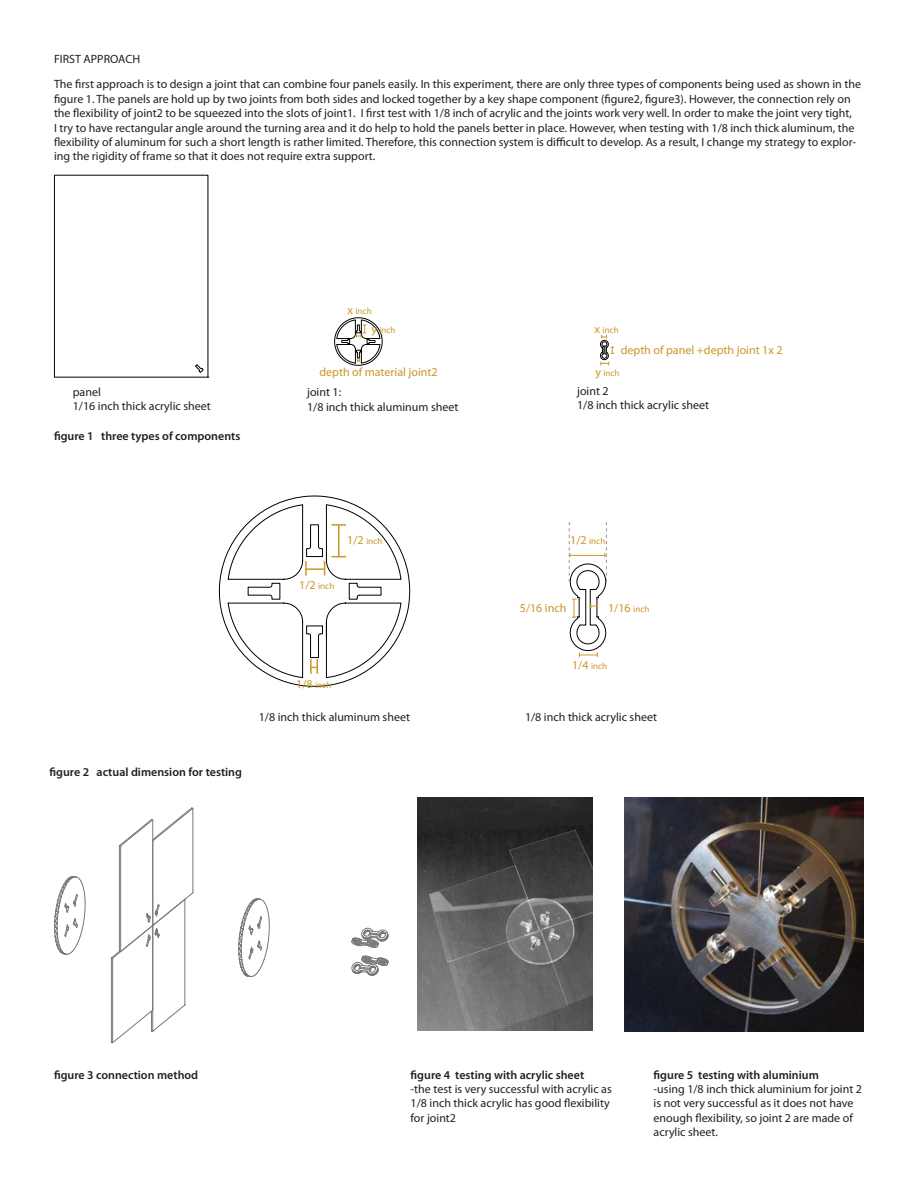
<style>
.page{position:relative;width:918px;height:1188px;background:#fff}
.page>*{position:absolute;margin:0;border:0;box-sizing:border-box;transform-origin:0 0}
.t1{font:12px/14.4px "Myriad Pro";color:#231f20}
.t2{font:600 12px "Myriad Pro";color:#231f20}
.t3{font:12px "Myriad Pro";color:#ca9726}
.t4{font:9px "Myriad Pro";color:#ca9726}
.s1{font-size:12px}
.s2{font-size:9px}
</style>
<div class="page">
<svg style="left:54px;top:876px;width:31px;height:79px"></svg>
<svg style="left:238px;top:898px;width:32px;height:79px"></svg>
<svg style="left:351px;top:927px;width:37px;height:49px"></svg>
<svg style="left:111px;top:808px;width:83px;height:235px"></svg>
<img style="left:418px;top:797px;width:175px;height:234px">
<img style="left:625px;top:797px;width:239px;height:235px">
<svg style="left:195px;top:365px;width:14px;height:13px"></svg>
<svg style="left:600px;top:335px;width:14px;height:30px"></svg>
<svg style="left:334px;top:318px;width:48px;height:47px"></svg>
<svg style="left:219px;top:496px;width:191px;height:191px"></svg>
<svg style="left:568px;top:522px;width:39px;height:135px"></svg>
<p class="t1" style="left:54px;top:52px;width:88px">FIRST APPROACH</p>
<p class="t1" style="left:54px;top:77px;width:809px">The first approach is to design a joint that can combine four panels easily. In this experiment, there are only three types of components being used as shown in the figure 1. The panels are hold up by two joints from both sides and locked together by a key shape component (figure2, figure3). However, the connection rely on the flexibility of joint2 to be squeezed into the slots of joint1. I first test with 1/8 inch of acrylic and the joints work very well. In order to make the joint very tight,<br>I try to have rectangular angle around the turning area and it do help to hold the panels better in place. However, when testing with 1/8 inch thick aluminum, the flexibility of aluminum for such a short length is rather limited. Therefore, this connection system is difficult to develop. As a result, I change my strategy to explor&shy;ing the rigidity of frame so that it does not require extra support.</p>
<p class="t1" style="left:73px;top:384px;width:30px">panel</p>
<p class="t1" style="left:73px;top:398px;width:140px">1/16 inch thick acrylic sheet</p>
<p class="t2" style="left:54px;top:428px;width:188px">figure 1 three types of components</p>
<p class="t4" style="left:347px;top:305px;width:26px"><span class="s1">x</span> inch</p>
<p class="t4" style="left:371px;top:325px;width:26px"><span class="s1">y</span> inch</p>
<p class="t3" style="left:320px;top:365px;width:120px">depth of material joint2</p>
<p class="t1" style="left:307px;top:385px;width:36px">joint 1:</p>
<p class="t1" style="left:307px;top:399px;width:153px">1/8 inch thick aluminum sheet</p>
<p class="t4" style="left:594px;top:324px;width:26px"><span class="s1">x</span> inch</p>
<p class="t4" style="left:595px;top:368px;width:26px"><span class="s1">y</span> inch</p>
<p class="t3" style="left:621px;top:343px;width:163px">depth of panel +depth joint 1x 2</p>
<p class="t1" style="left:577px;top:384px;width:33px">joint 2</p>
<p class="t1" style="left:577px;top:398px;width:134px">1/8 inch thick acrylic sheet</p>
<p class="t4" style="left:299px;top:580px;width:37px"><span class="s1">1/2</span> inch</p>
<p class="t4" style="left:347px;top:535px;width:37px"><span class="s1">1/2</span> inch</p>
<p class="t4" style="left:570px;top:536px;width:37px"><span class="s1">1/2</span> inch</p>
<p class="t3" style="left:520px;top:600px;width:48px">5/16 inch</p>
<p class="t3" style="left:608px;top:600px;width:43px">1/16 <span class="s2">inch</span></p>
<p class="t2" style="left:50px;top:765px;width:194px">figure 2 actual dimension for testing</p>
<p class="t4" style="left:296px;top:679px;width:37px"><span class="s1">1/8</span> inch</p>
<p class="t4" style="left:572px;top:660px;width:37px"><span class="s1">1/4</span> inch</p>
<p class="t1" style="left:259px;top:709px;width:153px">1/8 inch thick aluminum sheet</p>
<p class="t1" style="left:525px;top:709px;width:134px">1/8 inch thick acrylic sheet</p>
<p class="t2" style="left:54px;top:1067px;width:146px">figure 3 connection method</p>
<p class="t2" style="left:411px;top:1067px;width:175px">figure 4 testing with acrylic sheet</p>
<p class="t1" style="left:411px;top:1081px;width:203px">-the test is very successful with acrylic as<br>1/8 inch thick acrylic has good flexibility for joint2</p>
<p class="t2" style="left:654px;top:1067px;width:167px">figure 5 testing with aluminium</p>
<p class="t1" style="left:654px;top:1081px;width:210px">-using 1/8 inch thick aluminium for joint 2</p>
<p class="t1" style="left:654px;top:1096px;width:201px;text-align:justify">is not very successful as it does not have enough flexibility, so joint 2 are made of acrylic sheet.</p>
</div>
